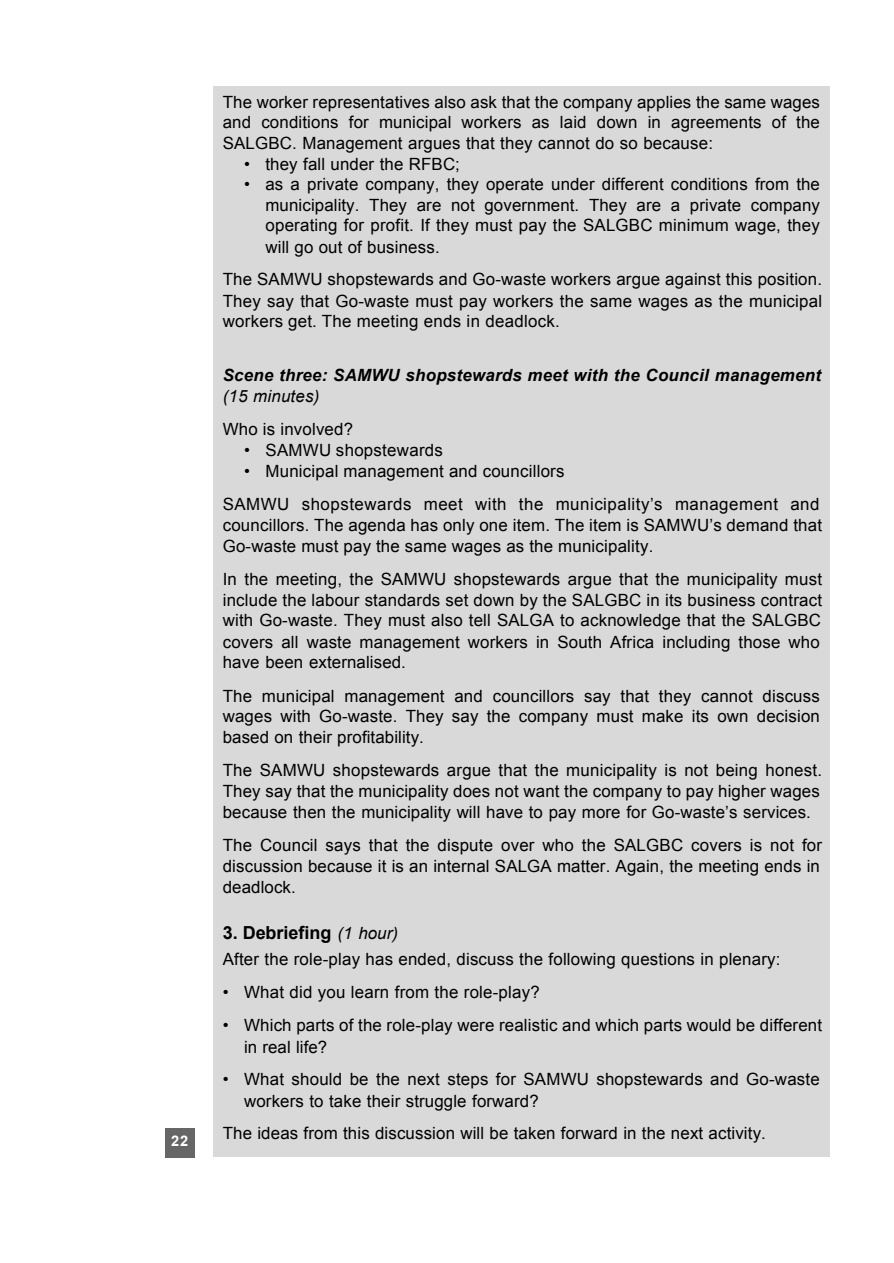
<style>
.page{position:relative;width:894px;height:1263px;background:#fff}
.page>*{position:absolute;margin:0;border:0;box-sizing:border-box;transform-origin:0 0}
.t1{font:700 18px "Arial";color:#000}
.t2{font:16.8px/20.9px "Arial";letter-spacing:.01em;color:#000}
.t3{font:16.8px/33.8px "Arial";letter-spacing:.03em;color:#000}
.t4{font:italic 700 16.8px "Arial";letter-spacing:.015em;color:#000}
.t5{font:italic 16.8px "Arial";letter-spacing:.01em;color:#000}
.t6{font:700 14.7px "Arial";color:#fff}
.s1{font-weight:400;font-style:italic;font-size:16.8px}
</style>
<div class="page">
<div style="left:165px;top:1128px;width:30px;height:29px;background:#666"></div>
<div style="left:214px;top:86px;width:616px;height:1071px;background:#d9d9d9"></div>
<p class="t6" style="left:171px;top:1133px;width:19px">22</p>
<p class="t2" style="left:223px;top:91px;width:599px;text-align:justify">The worker representatives also ask that the company applies the same wages and conditions for municipal workers as laid down in agreements of the SALGBC. Management argues that they cannot do so because:</p>
<p class="t2" style="left:244px;top:153px;width:217px">• they fall under the RFBC;</p>
<p class="t2" style="left:266px;top:173px;width:556px;text-align:justify;text-indent:-21px">• as a private company, they operate under different conditions from the municipality. They are not government. They are a private company operating for profit. If they must pay the SALGBC minimum wage, they will go out of business.</p>
<p class="t2" style="left:223px;top:269px;width:601px;text-align:justify">The SAMWU shopstewards and Go-waste workers argue against this position.<br>They say that Go-waste must pay workers the same wages as the municipal workers get. The meeting ends in deadlock.</p>
<p class="t4" style="left:223px;top:366px;width:600px">Scene three: SAMWU shopstewards meet with the Council management</p>
<p class="t5" style="left:223px;top:387px;width:98px">(15 minutes)</p>
<p class="t2" style="left:223px;top:419px;width:132px">Who is involved?</p>
<p class="t2" style="left:244px;top:440px;width:200px">• SAMWU shopstewards</p>
<p class="t3" style="left:223px;top:454px;width:598px;text-indent:21px">• Municipal management and councillors<br>SAMWU shopstewards meet with the municipality’s management and</p>
<p class="t2" style="left:223px;top:514px;width:601px;line-height:21.3px">councillors. The agenda has only one item. The item is SAMWU’s demand that<br>Go-waste must pay the same wages as the municipality.</p>
<p class="t2" style="left:223px;top:568px;width:601px">In the meeting, the SAMWU shopstewards argue that the municipality must include the labour standards set down by the SALGBC in its business contract with Go-waste. They must also tell SALGA to acknowledge that the SALGBC covers all waste management workers in South Africa including those who have been externalised.</p>
<p class="t2" style="left:223px;top:685px;width:599px;text-align:justify">The municipal management and councillors say that they cannot discuss wages with Go-waste. They say the company must make its own decision based on their profitability.</p>
<p class="t2" style="left:223px;top:760px;width:601px">The SAMWU shopstewards argue that the municipality is not being honest.<br>They say that the municipality does not want the company to pay higher wages because then the municipality will have to pay more for Go-waste’s services.</p>
<p class="t2" style="left:223px;top:835px;width:601px">The Council says that the dispute over who the SALGBC covers is not for discussion because it is an internal SALGA matter. Again, the meeting ends in deadlock.</p>
<p class="t1" style="left:223px;top:923px;width:177px">3. Debriefing <span class="s1">(1 hour)</span></p>
<p class="t2" style="left:223px;top:949px;width:559px">After the role-play has ended, discuss the following questions in plenary:</p>
<p class="t2" style="left:223px;top:981px;width:319px">• What did you learn from the role-play?</p>
<p class="t2" style="left:244px;top:1015px;width:580px;line-height:21.3px;text-indent:-21px">• Which parts of the role-play were realistic and which parts would be different in real life?</p>
<p class="t2" style="left:244px;top:1069px;width:577px;line-height:21.3px;text-indent:-21px">• What should be the next steps for SAMWU shopstewards and Go-waste workers to take their struggle forward?</p>
<p class="t2" style="left:223px;top:1123px;width:545px">The ideas from this discussion will be taken forward in the next activity.</p>
</div>
